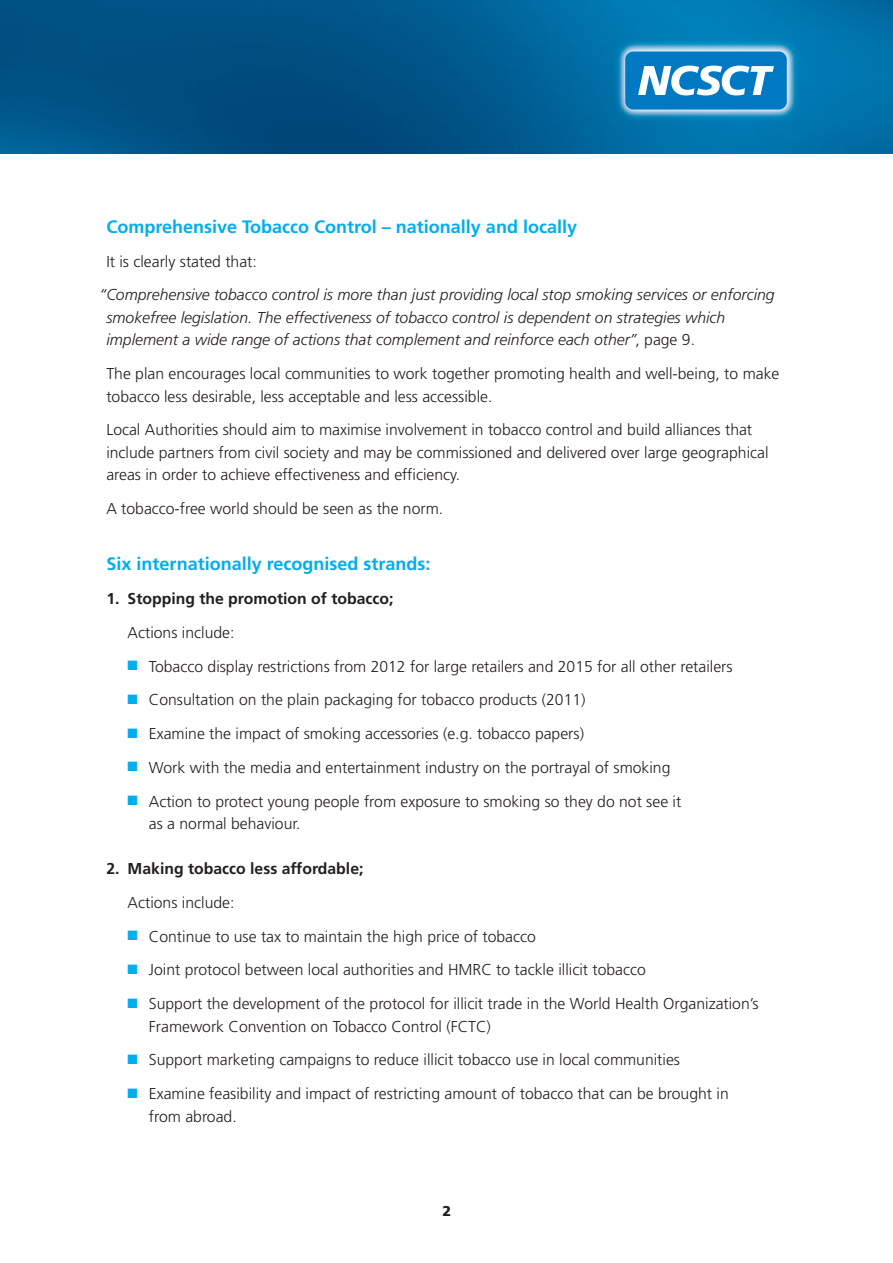
<style>
.page{position:relative;width:893px;height:1263px;background:#fff}
.page>*{position:absolute;margin:0;border:0;box-sizing:border-box;transform-origin:0 0}
.t1{font:700 18px "Frutiger";color:#00aeef}
.t2{font:300 15.75px/22.5px "Frutiger";color:#231f20}
.t3{font:italic 300 15.75px/22.5px "Frutiger";color:#231f20}
.t4{font:700 15.75px "Frutiger";color:#231f20}
.t5{font:900 14.25px "Frutiger";color:#231f20}
.s1{font-style:normal}
.s2{color:#00aeef}
</style>
<div class="page">
<img style="left:0;top:0;width:892px;height:153px">
<div style="left:625px;top:52px;width:161px;height:58px;background:#0079c2;border-radius:8px"></div>
<svg style="left:638px;top:66px;width:136px;height:29px"></svg>
<p class="t1" style="left:106px;top:219px;width:472px">Comprehensive Tobacco Control – nationally and locally</p>
<p class="t2" style="left:106px;top:251px;width:152px">It is clearly stated that:</p>
<p class="t3" style="left:106px;top:285px;width:669px;text-indent:-7px">“Comprehensive tobacco control is more than just providing local stop smoking services or enforcing smokefree legislation. The effectiveness of tobacco control is dependent on strategies which implement a wide range of actions that complement and reinforce each other”<span class="s1">, page 9.</span></p>
<p class="t2" style="left:106px;top:364px;width:674px">The plan encourages local communities to work together promoting health and well-being, to make tobacco less desirable, less acceptable and less accessible.</p>
<p class="t2" style="left:106px;top:420px;width:663px">Local Authorities should aim to maximise involvement in tobacco control and build alliances that include partners from civil society and may be commissioned and delivered over large geographical areas in order to achieve effectiveness and efficiency.</p>
<p class="t2" style="left:106px;top:499px;width:338px">A tobacco-free world should be seen as the norm.</p>
<p class="t1" style="left:106px;top:557px;width:326px">Six internationally recognised strands:</p>
<p class="t4" style="left:106px;top:592px;width:288px">1. Stopping the promotion of tobacco;</p>
<p class="t2" style="left:128px;top:622px;width:108px">Actions include:</p>
<p class="t2" style="left:128px;top:656px;width:606px"><span class="s2">■</span> Tobacco display restrictions from 2012 for large retailers and 2015 for all other retailers</p>
<p class="t2" style="left:128px;top:690px;width:459px"><span class="s2">■</span> Consultation on the plain packaging for tobacco products (2011)</p>
<p class="t2" style="left:128px;top:724px;width:458px"><span class="s2">■</span> Examine the impact of smoking accessories (e.g. tobacco papers)</p>
<p class="t2" style="left:128px;top:757px;width:544px"><span class="s2">■</span> Work with the media and entertainment industry on the portrayal of smoking</p>
<p class="t2" style="left:149px;top:791px;width:534px;text-indent:-21px"><span class="s2">■</span> Action to protect young people from exposure to smoking so they do not see it as a normal behaviour.</p>
<p class="t4" style="left:106px;top:862px;width:258px">2. Making tobacco less affordable;</p>
<p class="t2" style="left:128px;top:892px;width:108px">Actions include:</p>
<p class="t2" style="left:128px;top:926px;width:410px"><span class="s2">■</span> Continue to use tax to maintain the high price of tobacco</p>
<p class="t2" style="left:128px;top:960px;width:520px"><span class="s2">■</span> Joint protocol between local authorities and HMRC to tackle illicit tobacco</p>
<p class="t2" style="left:149px;top:994px;width:611px;text-indent:-21px"><span class="s2">■</span> Support the development of the protocol for illicit trade in the World Health Organization’s<br>Framework Convention on Tobacco Control (FCTC)</p>
<p class="t2" style="left:128px;top:1050px;width:554px"><span class="s2">■</span> Support marketing campaigns to reduce illicit tobacco use in local communities</p>
<p class="t2" style="left:149px;top:1084px;width:581px;text-indent:-21px"><span class="s2">■</span> Examine feasibility and impact of restricting amount of tobacco that can be brought in from abroad.</p>
<p class="t5" style="left:442px;top:1206px;width:10px">2</p>
</div>
